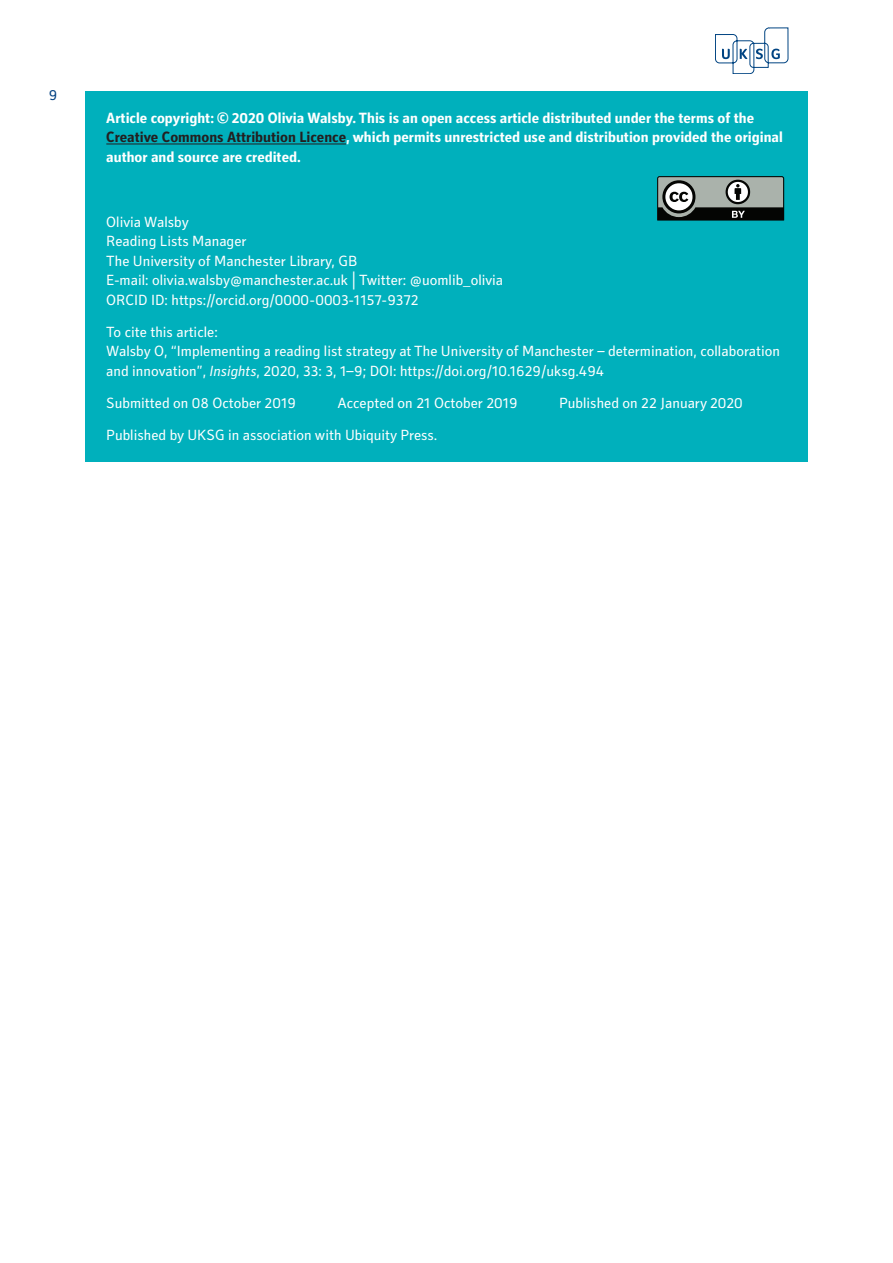
<style>
.page{position:relative;width:893px;height:1263px;background:#fff}
.page>*{position:absolute;margin:0;border:0;box-sizing:border-box;transform-origin:0 0}
.Credits{font:15px/19.5px "Secca Std";color:#fff}
.Credits_-_Author{font:700 15px/19.5px "Secca Std";color:#fff}
.t1{font:15px "Secca Std";color:#014081}
.s1{color:#231f20}
.s2{font-style:italic}
</style>
<div class="page">
<svg style="left:715px;top:28px;width:73px;height:46px"></svg>
<div style="left:85px;top:91px;width:723px;height:370px;background:#00b0bc"></div>
<hr style="left:106px;top:144px;width:240px;height:1px;background:#231f20">
<svg style="left:657px;top:176px;width:128px;height:45px;background:#727975"></svg>
<p class="t1" style="left:49px;top:87px;width:10px">9</p>
<p class="Credits_-_Author" style="left:106px;top:109px;width:678px">Article copyright: © 2020 Olivia Walsby. This is an open access article distributed under the terms of the<br><span class="s1">Creative Commons Attribution Licence</span>, which permits unrestricted use and distribution provided the original author and source are credited.</p>
<p class="Credits" style="left:106px;top:212px;width:398px">Olivia Walsby<br>Reading Lists Manager<br>The University of Manchester Library, GB<br>E-mail: olivia.walsby@manchester.ac.uk | Twitter: @uomlib_olivia ORCID ID: https://orcid.org/0000-0003-1157-9372</p>
<p class="Credits" style="left:106px;top:322px;width:675px">To cite this article:<br>Walsby O, “Implementing a reading list strategy at The University of Manchester – determination, collaboration and innovation”, <span class="s2">Insights</span>, 2020, 33: 3, 1–9; DOI: https://doi.org/10.1629/uksg.494</p>
<p class="Credits" style="left:106px;top:394px;width:191px">Submitted on 08 October 2019</p>
<p class="Credits" style="left:337px;top:394px;width:182px">Accepted on 21 October 2019</p>
<p class="Credits" style="left:559px;top:394px;width:185px">Published on 22 January 2020</p>
<p class="Credits" style="left:106px;top:426px;width:333px">Published by UKSG in association with Ubiquity Press.</p>
</div>
